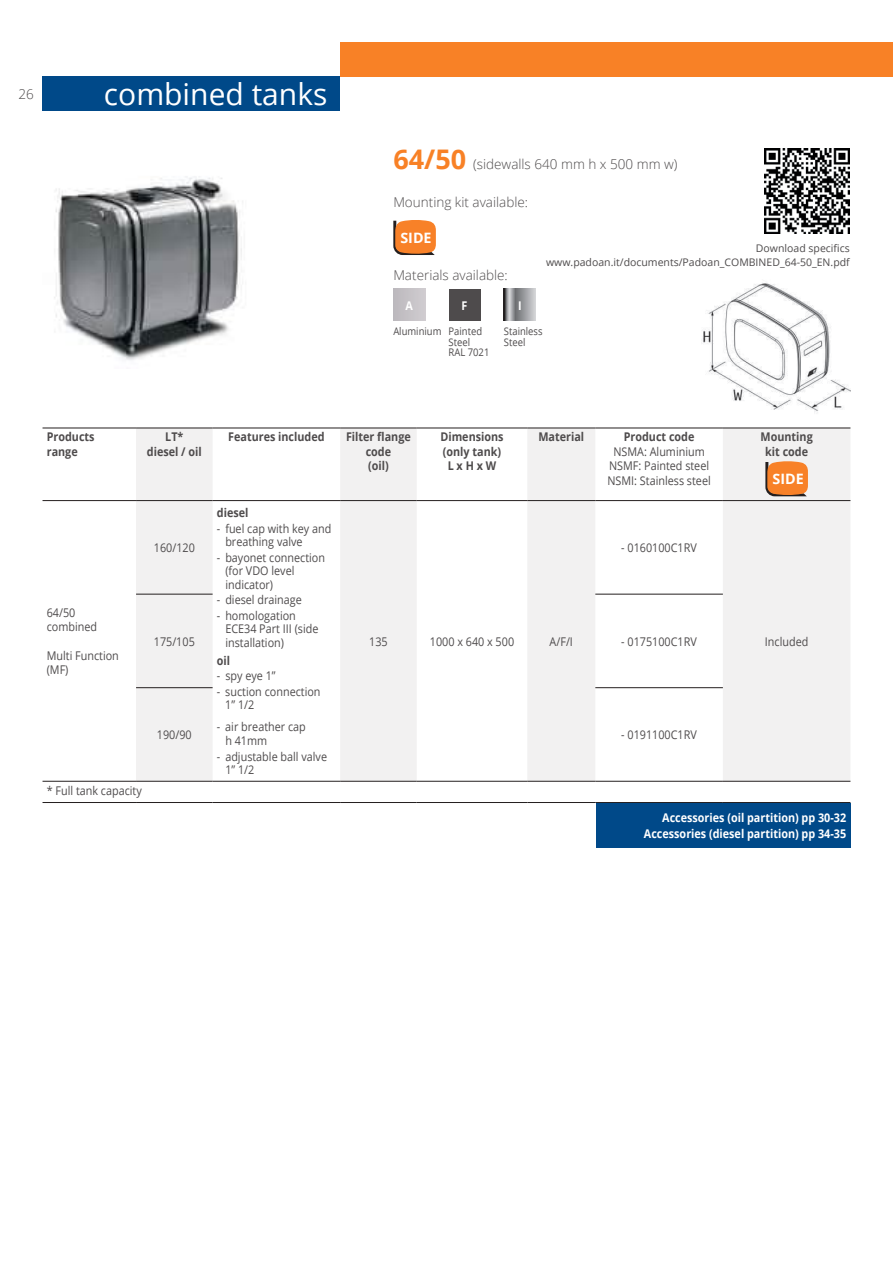
<style>
.page{position:relative;width:893px;height:1263px;background:#fff}
.page>*{position:absolute;margin:0;border:0;box-sizing:border-box;transform-origin:0 0}
.t1{font:30px "Open Sans";color:#fff}
.t2{font:700 14.4px "Open Sans";color:#fff}
.t3{font:300 13.5px "Open Sans";color:#4e4b4c}
.t4{font:12px/13.5px "Open Sans";color:#4e4b4c;scale:.9 1}
.t5{font:700 12px/14.4px "Open Sans";color:#4e4b4c;text-align:center;scale:.9 1}
.t6{font:700 12px/15.6px "Open Sans";color:#fff;text-align:right;scale:.9 1}
.t7{font:10.5px/13.5px "Open Sans";color:#4e4b4c;text-align:right}
.t8{font:10.5px/10.5px "Open Sans";color:#4e4b4c;scale:.9 1}
.s1{font-weight:700;font-size:27px;color:#f88126}
</style>
<div class="page">
<div style="left:43px;top:77px;width:297px;height:34px;background:#004989"></div>
<div style="left:340px;top:43px;width:553px;height:34px;background:#f88126"></div>
<img style="left:702px;top:283px;width:148px;height:130px">
<img style="left:54px;top:176px;width:189px;height:184px">
<svg style="left:393px;top:220px;width:43px;height:35px;background:#e48035"></svg>
<div style="left:393px;top:289px;width:32px;height:32px;background:#c5c2c6"></div>
<div style="left:449px;top:289px;width:31px;height:32px;background:#4e4b4c"></div>
<svg style="left:504px;top:289px;width:32px;height:32px"></svg>
<img style="left:765px;top:149px;width:85px;height:85px">
<svg style="left:136px;top:429px;width:714px;height:352px"></svg>
<hr style="left:43px;top:781px;width:93px;height:1px;background:#241f1f">
<hr style="left:213px;top:781px;width:127px;height:1px;background:#241f1f">
<hr style="left:340px;top:781px;width:77px;height:1px;background:#241f1f">
<hr style="left:417px;top:781px;width:110px;height:1px;background:#241f1f">
<hr style="left:527px;top:781px;width:68px;height:1px;background:#241f1f">
<hr style="left:723px;top:781px;width:127px;height:1px;background:#241f1f">
<hr style="left:43px;top:802px;width:93px;height:1px;background:#241f1f">
<hr style="left:136px;top:802px;width:77px;height:1px;background:#241f1f">
<hr style="left:213px;top:802px;width:127px;height:1px;background:#241f1f">
<hr style="left:340px;top:802px;width:77px;height:1px;background:#241f1f">
<hr style="left:417px;top:802px;width:110px;height:1px;background:#241f1f">
<hr style="left:527px;top:802px;width:68px;height:1px;background:#241f1f">
<hr style="left:595px;top:802px;width:128px;height:1px;background:#241f1f">
<hr style="left:723px;top:802px;width:127px;height:1px;background:#241f1f">
<hr style="left:43px;top:428px;width:93px;height:1px;background:#241f1f">
<hr style="left:136px;top:428px;width:77px;height:1px;background:#241f1f">
<hr style="left:213px;top:428px;width:127px;height:1px;background:#241f1f">
<hr style="left:340px;top:428px;width:77px;height:1px;background:#241f1f">
<hr style="left:417px;top:428px;width:110px;height:1px;background:#241f1f">
<hr style="left:527px;top:428px;width:68px;height:1px;background:#241f1f">
<hr style="left:595px;top:428px;width:128px;height:1px;background:#241f1f">
<hr style="left:723px;top:428px;width:127px;height:1px;background:#241f1f">
<hr style="left:43px;top:500px;width:93px;height:1px;background:#241f1f">
<hr style="left:213px;top:500px;width:127px;height:1px;background:#241f1f">
<hr style="left:340px;top:500px;width:77px;height:1px;background:#241f1f">
<hr style="left:417px;top:500px;width:110px;height:1px;background:#241f1f">
<hr style="left:527px;top:500px;width:68px;height:1px;background:#241f1f">
<hr style="left:723px;top:500px;width:127px;height:1px;background:#241f1f">
<hr style="left:595px;top:500px;width:128px;height:1px;background:#241f1f">
<hr style="left:595px;top:594px;width:128px;height:1px;background:#241f1f">
<hr style="left:595px;top:687px;width:128px;height:1px;background:#241f1f">
<hr style="left:595px;top:781px;width:128px;height:1px;background:#241f1f">
<hr style="left:136px;top:500px;width:77px;height:1px;background:#241f1f">
<hr style="left:136px;top:594px;width:77px;height:1px;background:#241f1f">
<hr style="left:136px;top:687px;width:77px;height:1px;background:#241f1f">
<hr style="left:136px;top:781px;width:77px;height:1px;background:#241f1f">
<svg style="left:765px;top:461px;width:43px;height:35px;background:#e58136"></svg>
<div style="left:596px;top:803px;width:254px;height:44px;background:#004989"></div>
<p class="t3" style="left:19px;top:85px;width:17px">26</p>
<h1 class="t1" style="left:104px;top:74px;width:225px">combined tanks</h1>
<p class="t3" style="left:393px;top:155px;width:286px"><span class="s1">64/50</span> (sidewalls 640 mm h x 500 mm w)</p>
<p class="t3" style="left:393px;top:193px;width:136px">Mounting kit available:</p>
<p class="t2" style="left:400px;top:228px;width:33px">SIDE</p>
<p class="t3" style="left:393px;top:266px;width:116px">Materials available:</p>
<p class="t6" style="left:406px;top:297px;width:10px">A</p>
<p class="t6" style="left:462px;top:297px;width:8px">F</p>
<p class="t6" style="left:518px;top:297px;width:5px">I</p>
<p class="t8" style="left:449px;top:326px;width:47px;text-indent:-55px">Aluminium Painted<br>Steel<br>RAL 7021</p>
<p class="t8" style="left:504px;top:326px;width:44px">Stainless<br>Steel</p>
<p class="t7" style="left:546px;top:241px;width:305px">Download specifics www.padoan.it/documents/Padoan_COMBINED_64-50_EN.pdf</p>
<p class="t5" style="left:47px;top:430px;width:55px;text-align:left">Products range</p>
<p class="t5" style="left:147px;top:430px;width:63px">LT*<br>diesel / oil</p>
<p class="t5" style="left:228px;top:430px;width:109px">Features included</p>
<p class="t5" style="left:346px;top:430px;width:74px">Filter flange code<br>(oil)</p>
<p class="t5" style="left:440px;top:430px;width:72px">Dimensions (only tank)<br>L x H x W</p>
<p class="t5" style="left:538px;top:430px;width:52px">Material</p>
<p class="t5" style="left:624px;top:430px;width:80px">Product code</p>
<p class="t4" style="left:607px;top:444px;width:116px;line-height:14.4px;text-align:center">NSMA: Aluminium<br>NSMF: Painted steel<br>NSMI: Stainless steel</p>
<p class="t5" style="left:760px;top:430px;width:60px">Mounting kit code</p>
<p class="t2" style="left:772px;top:469px;width:33px">SIDE</p>
<p class="t4" style="left:47px;top:605px;width:57px;line-height:14.4px">64/50 combined</p>
<p class="t4" style="left:47px;top:648px;width:82px;line-height:14.4px">Multi Function (MF)</p>
<p class="t4" style="left:47px;top:783px;width:107px">* Full tank capacity</p>
<p class="t5" style="left:217px;top:505px;width:37px">diesel</p>
<p class="t4" style="left:225px;top:521px;width:119px;text-indent:-8px">- fuel cap with key and breathing valve</p>
<p class="t4" style="left:225px;top:550px;width:112px;text-indent:-8px">- bayonet connection (for VDO level indicator)</p>
<p class="t4" style="left:217px;top:593px;width:96px">- diesel drainage</p>
<p class="t4" style="left:225px;top:608px;width:105px;text-indent:-8px">- homologation<br>ECE34 Part III (side installation)</p>
<p class="t5" style="left:217px;top:653px;width:16px">oil</p>
<p class="t4" style="left:217px;top:669px;width:67px">- spy eye 1”</p>
<p class="t4" style="left:225px;top:684px;width:107px;text-indent:-8px">- suction connection<br>1” 1/2</p>
<p class="t4" style="left:225px;top:720px;width:91px;text-indent:-9px">- air breather cap h 41mm</p>
<p class="t4" style="left:225px;top:749px;width:114px;text-indent:-8px">- adjustable ball valve<br>1” 1/2</p>
<p class="t4" style="left:621px;top:540px;width:86px">- 0160100C1RV</p>
<p class="t4" style="left:154px;top:540px;width:47px">160/120</p>
<p class="t4" style="left:154px;top:634px;width:47px">175/105</p>
<p class="t4" style="left:621px;top:634px;width:86px">- 0175100C1RV</p>
<p class="t4" style="left:765px;top:634px;width:50px">Included</p>
<p class="t4" style="left:369px;top:634px;width:22px">135</p>
<p class="t4" style="left:430px;top:634px;width:95px">1000 x 640 x 500</p>
<p class="t4" style="left:550px;top:634px;width:27px">A/F/I</p>
<p class="t4" style="left:157px;top:728px;width:40px">190/90</p>
<p class="t4" style="left:621px;top:728px;width:86px">- 0191100C1RV</p>
<p class="t6" style="left:644px;top:809px;width:226px">Accessories (oil partition) pp 30-32<br>Accessories (diesel partition) pp 34-35</p>
</div>
